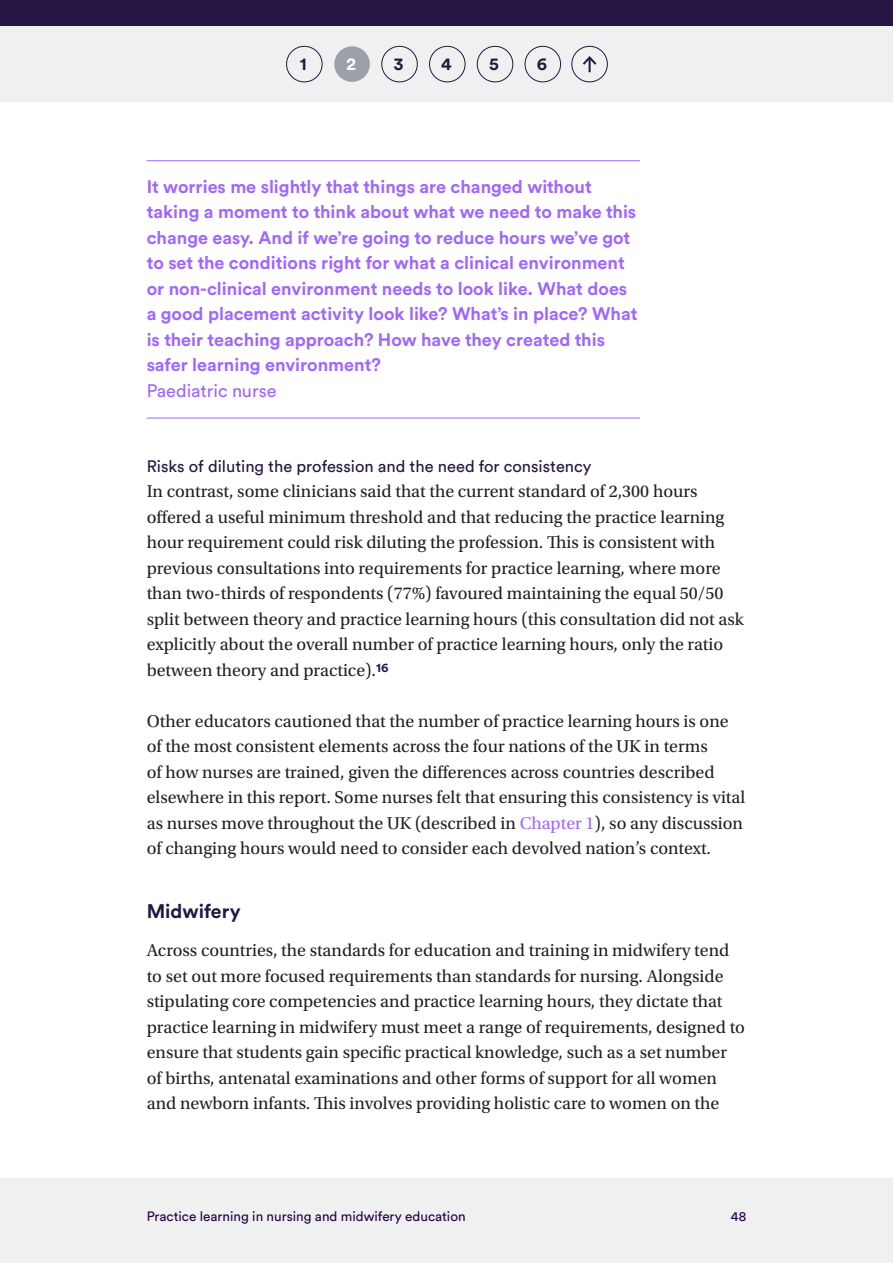
<style>
.page{position:relative;width:893px;height:1263px;background:#fff}
.page>*{position:absolute;margin:0;border:0;box-sizing:border-box;transform-origin:0 0}
.Heading_3{font:700 19.5px "Circular Pro";color:#271544}
.Body_text{font:18px/25.5px "Utopia Std";color:#231f20}
.Pull_stats_with_top_line{font:700 18px/25.5px "Circular Pro";color:#9f67ff}
.Pull_stats_name{font:18px "Circular Pro";color:#9f67ff}
.t1{font:700 17.55px "Circular Pro";color:#271544}
.t2{font:700 17.55px "Circular Pro";color:#fff}
.Heading_5{font:16.5px "Circular Pro";color:#271544}
.t3{font:13.5px "Circular Pro";color:#280048}
.s1{color:#9f67ff}
</style>
<div class="page">
<div style="left:0;top:0;width:893px;height:26px;background:#271544"></div>
<div style="left:0;top:26px;width:893px;height:76px;background:#eff0f0"></div>
<div style="left:0;top:1179px;width:893px;height:84px;background:#eff0f0"></div>
<div style="left:286px;top:46px;width:36px;height:36px;border:1px solid #271544;border-radius:50%"></div>
<div style="left:334px;top:46px;width:36px;height:36px;background:#9ba0ab;border-radius:50%"></div>
<div style="left:381px;top:46px;width:37px;height:36px;border:1px solid #271544;border-radius:50%"></div>
<div style="left:429px;top:46px;width:36px;height:36px;border:1px solid #271544;border-radius:50%"></div>
<div style="left:477px;top:46px;width:36px;height:36px;border:1px solid #271544;border-radius:50%"></div>
<div style="left:525px;top:46px;width:36px;height:36px;border:1px solid #271544;border-radius:50%"></div>
<div style="left:571px;top:46px;width:37px;height:36px;border:1px solid #271544;border-radius:50%"></div>
<svg style="left:582px;top:56px;width:15px;height:16px"></svg>
<hr style="left:147px;top:160px;width:493px;height:1px;background:#9f67ff">
<hr style="left:147px;top:418px;width:493px;height:1px;background:#9f67ff">
<p class="t1" style="left:300px;top:52px;width:8px">1</p>
<p class="t2" style="left:346px;top:52px;width:11px">2</p>
<p class="t1" style="left:394px;top:52px;width:11px">3</p>
<p class="t1" style="left:441px;top:52px;width:12px">4</p>
<p class="t1" style="left:489px;top:52px;width:11px">5</p>
<p class="t1" style="left:537px;top:52px;width:12px">6</p>
<p class="Pull_stats_with_top_line" style="left:147px;top:173px;width:492px">It worries me slightly that things are changed without taking a moment to think about what we need to make this change easy. And if we’re going to reduce hours we’ve got to set the conditions right for what a clinical environment or non-clinical environment needs to look like. What does a good placement activity look like? What’s in place? What is their teaching approach? How have they created this safer learning environment?</p>
<p class="Pull_stats_name" style="left:147px;top:378px;width:131px">Paediatric nurse</p>
<p class="Heading_5" style="left:147px;top:455px;width:446px">Risks of diluting the profession and the need for consistency</p>
<p class="Body_text" style="left:147px;top:479px;width:599px">In contrast, some clinicians said that the current standard of 2,300 hours offered a useful minimum threshold and that reducing the practice learning hour requirement could risk diluting the profession. This is consistent with previous consultations into requirements for practice learning, where more than two-thirds of respondents (77%) favoured maintaining the equal 50/50 split between theory and practice learning hours (this consultation did not ask explicitly about the overall number of practice learning hours, only the ratio between theory and practice).<sup>16</sup></p>
<p class="Body_text" style="left:147px;top:708px;width:600px">Other educators cautioned that the number of practice learning hours is one of the most consistent elements across the four nations of the UK in terms<br>of how nurses are trained, given the differences across countries described elsewhere in this report. Some nurses felt that ensuring this consistency is vital as nurses move throughout the UK (described in <span class="s1">Chapter 1</span>), so any discussion of changing hours would need to consider each devolved nation’s context.</p>
<p class="Heading_3" style="left:147px;top:898px;width:95px">Midwifery</p>
<p class="Body_text" style="left:147px;top:938px;width:600px">Across countries, the standards for education and training in midwifery tend to set out more focused requirements than standards for nursing. Alongside stipulating core competencies and practice learning hours, they dictate that practice learning in midwifery must meet a range of requirements, designed to ensure that students gain specific practical knowledge, such as a set number of births, antenatal examinations and other forms of support for all women and newborn infants. This involves providing holistic care to women on the</p>
<p class="t3" style="left:147px;top:1207px;width:320px">Practice learning in nursing and midwifery education</p>
<p class="t3" style="left:731px;top:1207px;width:17px">48</p>
</div>
